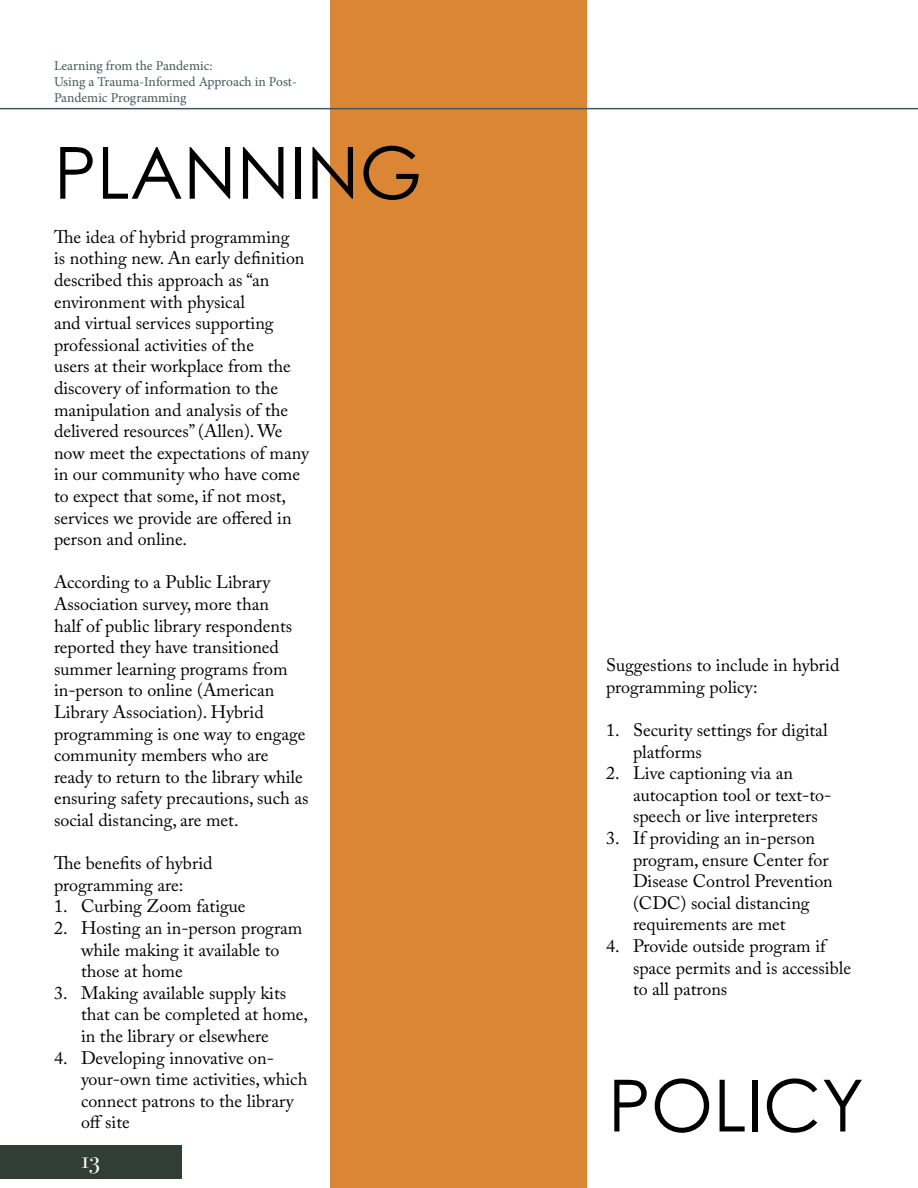
<style>
.page{position:relative;width:918px;height:1188px;background:#fff}
.page>*{position:absolute;margin:0;border:0;box-sizing:border-box;transform-origin:0 0}
.t1{font:72px "Century Gothic Pro";color:#000}
.t2{font:24px "Bodoni Svty Two SCITCTT";color:#fff}
.t3{font:18px/21.6px "Adobe Caslon Pro";color:#000}
.t4{font:13.5px/16.2px "Minion Pro";color:#455859}
</style>
<div class="page">
<div style="left:331px;top:0;width:256px;height:1188px;background:#da8634"></div>
<hr style="left:0;top:108px;width:918px;height:1px;background:#455859">
<div style="left:0;top:1145px;width:182px;height:34px;background:#313e35"></div>
<p class="t4" style="left:54px;top:58px;width:244px">Learning from the Pandemic:<br>Using a Trauma-Informed Approach in Post-<br>Pandemic Programming</p>
<h3 class="t1" style="left:54px;top:129px;width:370px">PLANNING</h3>
<p class="t3" style="left:54px;top:226px;width:257px">The idea of hybrid programming<br>is nothing new. An early definition described this approach as “an environment with physical<br>and virtual services supporting professional activities of the<br>users at their workplace from the discovery of information to the manipulation and analysis of the delivered resources” (Allen). We now meet the expectations of many in our community who have come to expect that some, if not most, services we provide are offered in person and online.</p>
<p class="t3" style="left:54px;top:571px;width:256px">According to a Public Library<br>Association survey, more than<br>half of public library respondents reported they have transitioned summer learning programs from in-person to online (American<br>Library Association). Hybrid programming is one way to engage community members who are ready to return to the library while ensuring safety precautions, such as social distancing, are met.</p>
<p class="t3" style="left:54px;top:852px;width:160px">The benefits of hybrid programming are:</p>
<p class="t3" style="left:54px;top:895px;width:193px">1. Curbing Zoom fatigue</p>
<p class="t3" style="left:81px;top:917px;width:223px;text-indent:-27px">2. Hosting an in-person program while making it available to those at home</p>
<p class="t3" style="left:81px;top:982px;width:229px;text-indent:-27px">3. Making available supply kits that can be completed at home, in the library or elsewhere</p>
<p class="t3" style="left:81px;top:1047px;width:228px;text-indent:-27px">4. Developing innovative on&shy;your-own time activities, which connect patrons to the library off site</p>
<h2 class="t2" style="left:82px;top:1145px;width:20px">13</h2>
<p class="t3" style="left:606px;top:654px;width:235px">Suggestions to include in hybrid programming policy:</p>
<p class="t3" style="left:633px;top:719px;width:196px;text-indent:-27px">1. Security settings for digital platforms</p>
<p class="t3" style="left:633px;top:762px;width:200px;text-indent:-27px">2. Live captioning via an autocaption tool or text-to&shy;speech or live interpreters</p>
<p class="t3" style="left:633px;top:827px;width:201px;text-indent:-27px">3. If providing an in-person program, ensure Center for<br>Disease Control Prevention (CDC) social distancing requirements are met</p>
<p class="t3" style="left:633px;top:935px;width:220px;text-indent:-27px">4. Provide outside program if space permits and is accessible to all patrons</p>
<h3 class="t1" style="left:608px;top:1062px;width:257px">POLICY</h3>
</div>
